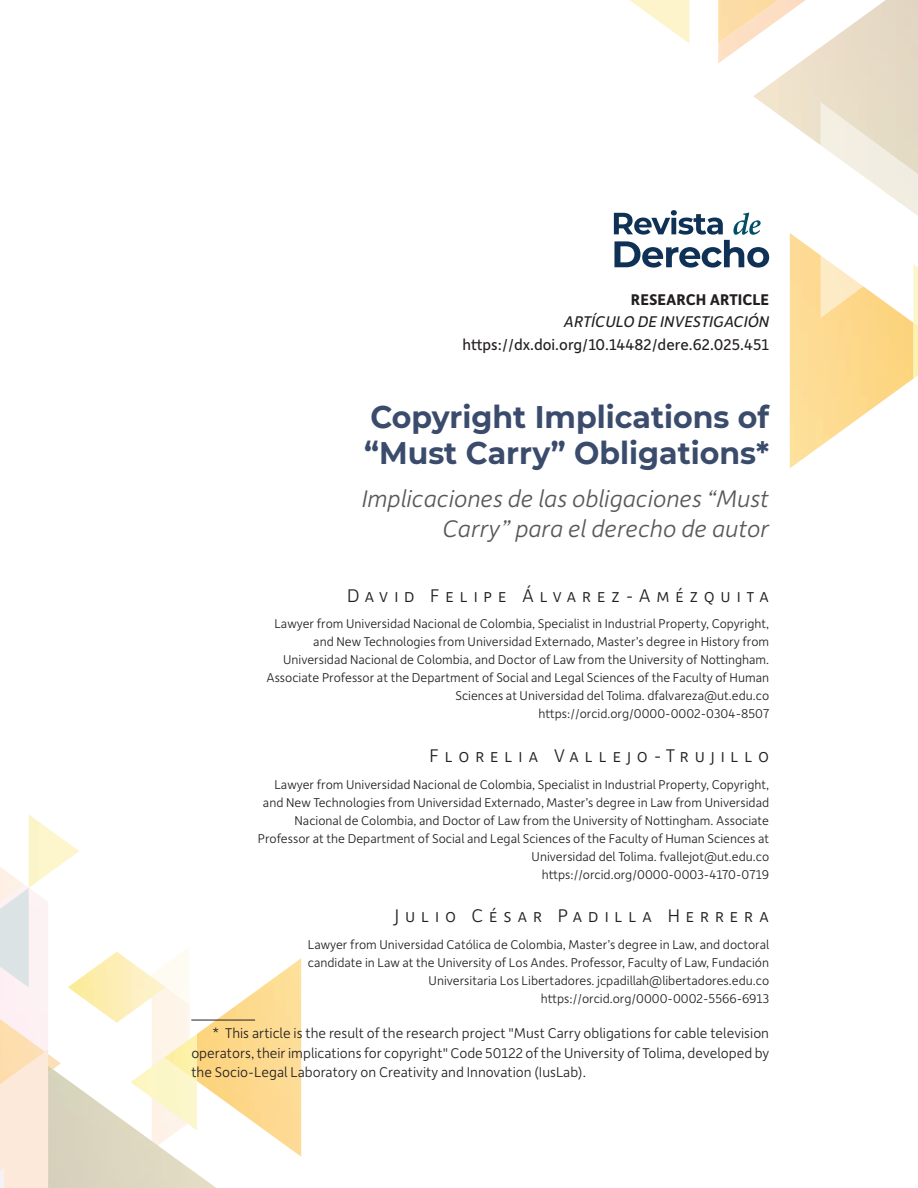
<style>
.page{position:relative;width:918px;height:1188px;background:#fff}
.page>*{position:absolute;margin:0;border:0;box-sizing:border-box;transform-origin:0 0}
.Titulo-Español{font:700 31.2px/36px "Montserrat";color:#3a4b6c;scale:.96 1}
.Titulo-Ingles{font:italic 300 25.5px/30px "Depot New";color:#57585a;text-align:right}
.Autor{font:300 19.5px "Depot New";letter-spacing:.3em;color:#231f20}
.DOI{font:16.5px "Depot New";color:#231f20}
.Tipo_de_articulo{font:italic 16.5px "Depot New";color:#231f20}
.Tipo_de_articulo-2{font:700 16.5px "Depot New";color:#231f20}
.Notas{font:300 15px/19.5px "Depot New";color:#231f20;text-align:justify}
.Datos_autor{font:300 13.5px/18px "Depot New";color:#231f20;text-align:right}
</style>
<div class="page">
<svg style="left:630px;top:0;width:59px;height:43px"></svg>
<img style="left:718px;top:43px;width:28px;height:20px">
<img style="left:718px;top:0;width:35px;height:43px">
<img style="left:753px;top:0;width:165px;height:301px">
<img style="left:790px;top:233px;width:124px;height:235px">
<img style="left:914px;top:318px;width:4px;height:5px">
<img style="left:914px;top:323px;width:4px;height:55px">
<img style="left:0;top:867px;width:24px;height:21px">
<img style="left:29px;top:815px;width:50px;height:73px">
<svg style="left:0;top:888px;width:29px;height:99px;background:#e2e5e6"></svg>
<img style="left:48px;top:1075px;width:168px;height:113px">
<img style="left:197px;top:958px;width:104px;height:199px">
<img style="left:0;top:1019px;width:61px;height:89px">
<img style="left:48px;top:1058px;width:5px;height:23px">
<img style="left:131px;top:1057px;width:66px;height:73px">
<img style="left:165px;top:1034px;width:32px;height:47px">
<img style="left:68px;top:952px;width:98px;height:71px">
<svg style="left:0;top:1049px;width:48px;height:139px;background:#fce7d4"></svg>
<svg style="left:821px;top:102px;width:97px;height:216px"></svg>
<svg style="left:614px;top:210px;width:155px;height:58px"></svg>
<hr style="left:191px;top:1020px;width:64px;height:1px;background:#231f20">
<p class="Tipo_de_articulo-2" style="left:631px;top:288px;width:140px">RESEARCH ARTICLE</p>
<p class="Tipo_de_articulo" style="left:564px;top:311px;width:207px">ARTÍCULO DE INVESTIGACIÓN</p>
<p class="DOI" style="left:462px;top:333px;width:308px">https://dx.doi.org/10.14482/dere.62.025.451</p>
<p class="Titulo-Español" style="left:364px;top:398px;width:423px">Copyright Implications of “Must Carry” Obligations*</p>
<p class="Titulo-Ingles" style="left:362px;top:482px;width:409px">Implicaciones de las obligaciones “Must<br>Carry” para el derecho de autor</p>
<p class="Autor" style="left:347px;top:583px;width:424px">David Felipe Álvarez-Amézquita</p>
<p class="Datos_autor" style="left:266px;top:614px;width:504px">Lawyer from Universidad Nacional de Colombia, Specialist in Industrial Property, Copyright, and New Technologies from Universidad Externado, Master’s degree in History from Universidad Nacional de Colombia, and Doctor of Law from the University of Nottingham.<br>Associate Professor at the Department of Social and Legal Sciences of the Faculty of Human Sciences at Universidad del Tolima. dfalvareza@ut.edu.co</p>
<p class="Datos_autor" style="left:539px;top:704px;width:232px">https://orcid.org/0000-0002-0304-8507</p>
<p class="Autor" style="left:430px;top:743px;width:341px">Florelia Vallejo-Trujillo</p>
<p class="Datos_autor" style="left:258px;top:775px;width:513px">Lawyer from Universidad Nacional de Colombia, Specialist in Industrial Property, Copyright, and New Technologies from Universidad Externado, Master’s degree in Law from Universidad Nacional de Colombia, and Doctor of Law from the University of Nottingham. Associate Professor at the Department of Social and Legal Sciences of the Faculty of Human Sciences at Universidad del Tolima. fvallejot@ut.edu.co</p>
<p class="Datos_autor" style="left:542px;top:865px;width:229px">https://orcid.org/0000-0003-4170-0719</p>
<p class="Autor" style="left:395px;top:903px;width:376px">Julio César Padilla Herrera</p>
<p class="Datos_autor" style="left:308px;top:935px;width:463px">Lawyer from Universidad Católica de Colombia, Master’s degree in Law, and doctoral candidate in Law at the University of Los Andes. Professor, Faculty of Law, Fundación<br>Universitaria Los Libertadores. jcpadillah@libertadores.edu.co</p>
<p class="Datos_autor" style="left:541px;top:989px;width:230px">https://orcid.org/0000-0002-5566-6913</p>
<p class="Notas" style="left:191px;top:1023px;width:579px;text-indent:21px">* This article is the result of the research project "Must Carry obligations for cable television operators, their implications for copyright" Code 50122 of the University of Tolima, developed by the Socio-Legal Laboratory on Creativity and Innovation (IusLab).</p>
</div>
